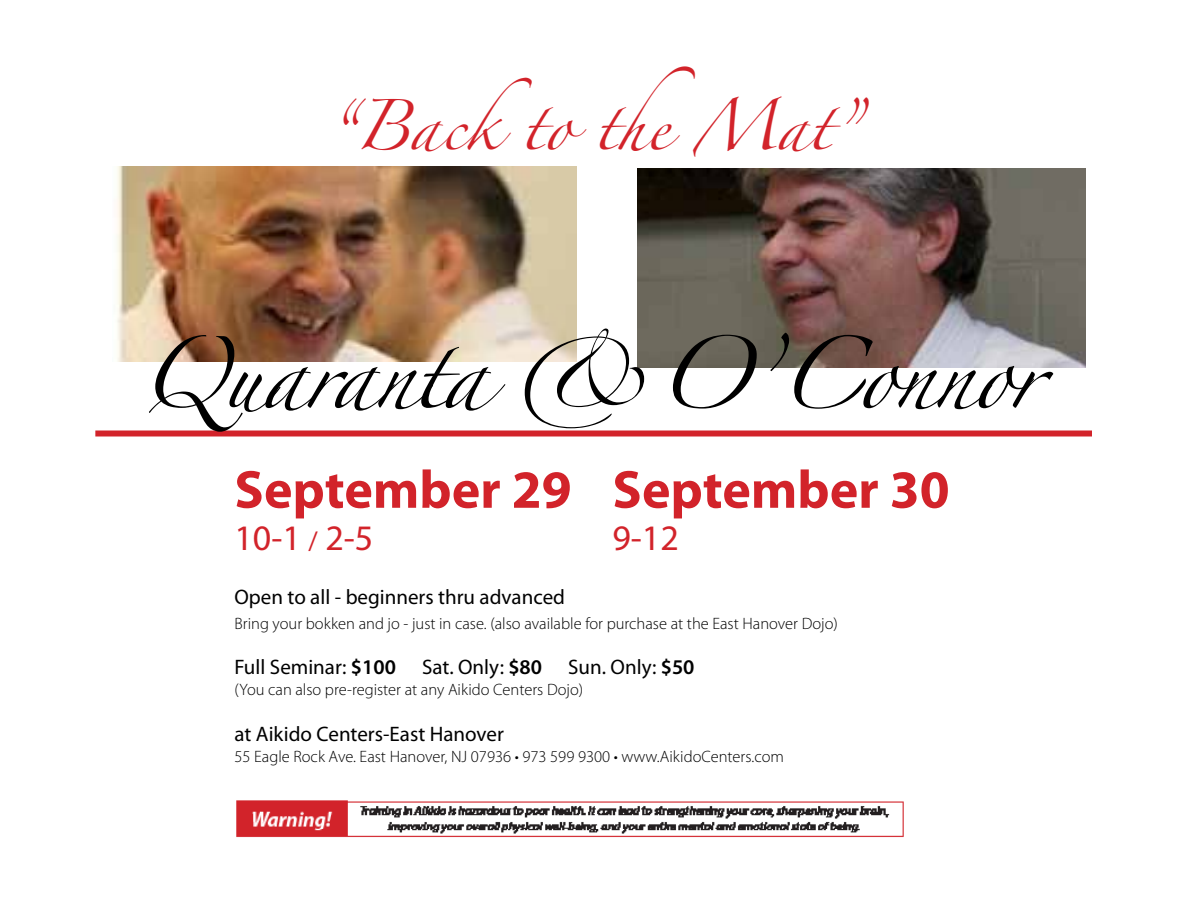
<style>
.page{position:relative;width:1188px;height:918px;background:#fff}
.page>*{position:absolute;margin:0;border:0;box-sizing:border-box;transform-origin:0 0}
.t1{font:64.8px "Zapfino";letter-spacing:-.05em;color:#000}
.t2{font:700 54px "Myriad Pro";color:#d2232a}
.t3{font:45px "Zapfino";color:#d2232a}
.t4{font:36px "Myriad Pro";color:#d2232a}
.t5{font:21px "Myriad Pro";color:#000}
.t6{font:300 16.5px "Myriad Pro";color:#000}
.s1{font-size:27px}
.s2{font-weight:600}
</style>
<div class="page">
<div style="left:95px;top:430px;width:997px;height:6px;background:#d2232a"></div>
<img style="left:117px;top:166px;width:459px;height:195px">
<img style="left:638px;top:168px;width:448px;height:200px">
<img style="left:236px;top:800px;width:668px;height:38px">
<h3 class="t3" style="left:327px;top:107px;width:536px">“Backto the Mat”</h3>
<h1 class="t1" style="left:138px;top:347px;width:905px">Quaranta &amp;O’Connor</h1>
<h2 class="t2" style="left:234px;top:454px;width:717px">September 29 September 30</h2>
<h3 class="t4" style="left:234px;top:516px;width:140px">10-1 <span class="s1">/</span> 2-5</h3>
<h3 class="t4" style="left:612px;top:516px;width:68px">9-12</h3>
<p class="t5" style="left:234px;top:584px;width:332px">Open to all - beginners thru advanced</p>
<p class="t6" style="left:234px;top:614px;width:605px">Bring your bokken and jo - just in case. (also available for purchase at the East Hanover Dojo)</p>
<p class="t5" style="left:234px;top:654px;width:462px">Full Seminar: <span class="s2">$100</span> Sat. Only: <span class="s2">$80</span> Sun. Only: <span class="s2">$50</span></p>
<p class="t6" style="left:234px;top:680px;width:350px">(You can also pre-register at any Aikido Centers Dojo)</p>
<p class="t5" style="left:234px;top:721px;width:271px">at Aikido Centers-East Hanover</p>
<p class="t6" style="left:234px;top:747px;width:551px">55 Eagle Rock Ave. East Hanover, NJ 07936 • 973 599 9300 • www.AikidoCenters.com</p>
</div>
